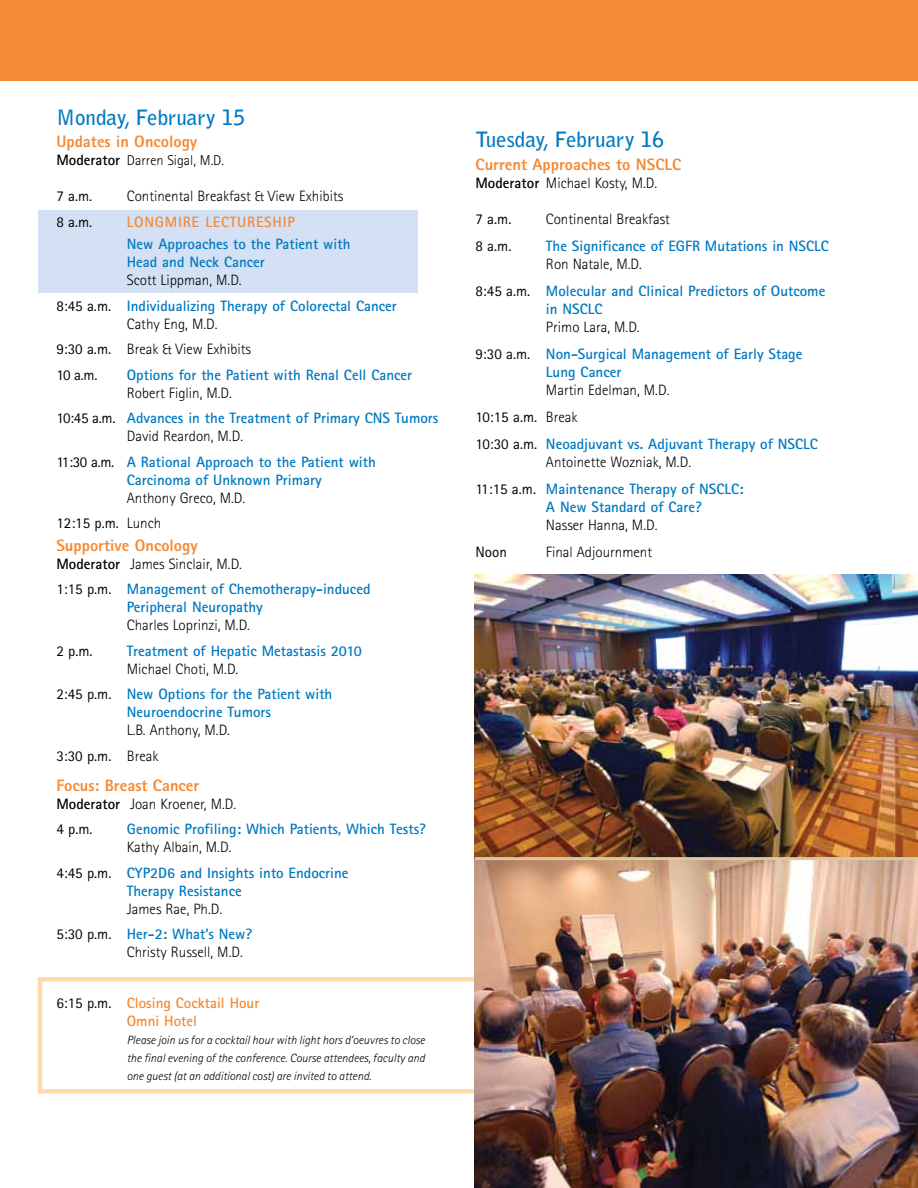
<style>
.page{position:relative;width:918px;height:1188px;background:#fff}
.page>*{position:absolute;margin:0;border:0;box-sizing:border-box;transform-origin:0 0}
.t1{font:700 21px "Bell Gothic";color:#0079c1}
.t2{font:800 16.5px "Rotis Sans Serif";color:#f68933}
.t3{font:700 15px/25.5px "Rotis Sans Serif";color:#0079c1}
.t4{font:300 15px/25.5px "Rotis Sans Serif";color:#000}
.t5{font:700 15px/18px "Rotis Sans Serif";color:#f68933;text-align:center}
.t6{font:15px "Rotis Sans Serif";color:#000}
.t7{font:700 15px "Rotis Sans Serif";letter-spacing:.05em;color:#f68933}
.t8{font:300 14.25px "Rotis Sans Serif";color:#000}
.t9{font:italic 300 12px/18px "Rotis Sans Serif";color:#000;text-align:justify}
.s1{font-weight:700;font-size:15px}
.s2{font-weight:300;color:#000}
.s3{font-weight:400;color:#000}
.s4{font-weight:400}
.s5{color:#000}
.s6{font-weight:700}
</style>
<div class="page">
<div style="left:38px;top:210px;width:379px;height:82px;background:#d4e0f3"></div>
<div style="left:38px;top:977px;width:451px;height:117px;border:4px solid #ffdbaa"></div>
<div style="left:0;top:0;width:918px;height:80px;background:#f68933"></div>
<img style="left:475px;top:575px;width:443px;height:282px">
<img style="left:475px;top:860px;width:443px;height:328px">
<hr style="left:475px;top:857px;width:443px;height:3px;background:#d5cc9c">
<h1 class="t1" style="left:56px;top:104px;width:190px">Monday, February 15</h1>
<p class="t2" style="left:56px;top:131px;width:142px">Updates in Oncology</p>
<p class="t8" style="left:56px;top:152px;width:169px"><span class="s1">Moderator</span> Darren Sigal, M.D.</p>
<p class="t6" style="left:56px;top:187px;width:37px">7 a.m.</p>
<p class="t4" style="left:127px;top:183px;width:218px">Continental Breakfast &amp; View Exhibits</p>
<p class="t6" style="left:56px;top:213px;width:37px">8 a.m.</p>
<p class="t7" style="left:127px;top:212px;width:170px">LONGMIRE LECTURESHIP</p>
<p class="t3" style="left:127px;top:235px;width:225px;line-height:18px">New Approaches to the Patient with<br>Head and Neck Cancer</p>
<p class="t3" style="left:56px;top:267px;width:342px;text-indent:70px"><span class="s2">Scott Lippman, M.D.<br></span><span class="s3">8:45 a.m.</span> Individualizing Therapy of Colorectal Cancer</p>
<p class="t4" style="left:56px;top:311px;width:196px;text-indent:70px">Cathy Eng, M.D.<br><span class="s4">9:30 a.m.</span> Break &amp; View Exhibits<br><span class="s4">10 a.m.</span></p>
<p class="t3" style="left:127px;top:362px;width:287px">Options for the Patient with Renal Cell Cancer</p>
<p class="t3" style="left:56px;top:380px;width:384px;text-indent:70px"><span class="s2">Robert Figlin, M.D.<br></span><span class="s3">10:45 a.m.</span> Advances in the Treatment of Primary CNS Tumors</p>
<p class="t3" style="left:56px;top:423px;width:321px;text-indent:70px"><span class="s2">David Reardon, M.D.<br></span><span class="s3">11:30 a.m.</span> A Rational Approach to the Patient with</p>
<p class="t3" style="left:127px;top:467px;width:196px">Carcinoma of Unknown Primary</p>
<p class="t4" style="left:56px;top:485px;width:190px;text-indent:70px">Anthony Greco, M.D.<br><span class="s4">12:15 p.m.</span> Lunch</p>
<p class="t2" style="left:56px;top:535px;width:143px">Supportive Oncology</p>
<p class="t3" style="left:56px;top:551px;width:316px"><span class="s5">Moderator</span> <span class="s2">James Sinclair, M.D.<br></span><span class="s3">1:15 p.m.</span> Management of Chemotherapy-induced</p>
<p class="t3" style="left:127px;top:594px;width:137px">Peripheral Neuropathy</p>
<p class="t4" style="left:127px;top:612px;width:125px">Charles Loprinzi, M.D.</p>
<p class="t6" style="left:56px;top:642px;width:38px">2 p.m.</p>
<p class="t3" style="left:127px;top:638px;width:237px">Treatment of Hepatic Metastasis 2010</p>
<p class="t3" style="left:56px;top:656px;width:278px;text-indent:70px"><span class="s2">Michael Choti, M.D.<br></span><span class="s3">2:45 p.m.</span> New Options for the Patient with</p>
<p class="t3" style="left:127px;top:699px;width:146px">Neuroendocrine Tumors</p>
<p class="t4" style="left:56px;top:717px;width:175px;text-indent:70px">L.B. Anthony, M.D.<br><span class="s4">3:30 p.m.</span> Break</p>
<p class="t2" style="left:56px;top:775px;width:145px">Focus: Breast Cancer</p>
<p class="t4" style="left:56px;top:791px;width:181px"><span class="s6">Moderator</span> Joan Kroener, M.D.<br><span class="s4">4 p.m.</span></p>
<p class="t3" style="left:127px;top:816px;width:301px">Genomic Profiling: Which Patients, Which Tests?</p>
<p class="t3" style="left:56px;top:834px;width:294px;text-indent:70px"><span class="s2">Kathy Albain, M.D.<br></span><span class="s3">4:45 p.m.</span> CYP2D6 and Insights into Endocrine</p>
<p class="t3" style="left:127px;top:878px;width:116px">Therapy Resistance</p>
<p class="t3" style="left:56px;top:896px;width:197px;text-indent:70px"><span class="s2">James Rae, Ph.D.<br></span><span class="s3">5:30 p.m.</span> Her-2: What’s New?</p>
<p class="t4" style="left:127px;top:939px;width:117px">Christy Russell, M.D.</p>
<p class="t5" style="left:56px;top:994px;width:205px"><span class="s3">6:15 p.m.</span> Closing Cocktail Hour<br>Omni Hotel</p>
<p class="t9" style="left:127px;top:1031px;width:300px">Please join us for a cocktail hour with light hors d’oeuvres to close the final evening of the conference. Course attendees, faculty and one guest (at an additional cost) are invited to attend.</p>
<h1 class="t1" style="left:475px;top:127px;width:190px">Tuesday, February 16</h1>
<p class="t2" style="left:475px;top:154px;width:190px">Current Approaches to NSCLC</p>
<p class="t4" style="left:475px;top:170px;width:183px"><span class="s6">Moderator</span> Michael Kosty, M.D.</p>
<p class="t6" style="left:475px;top:210px;width:37px">7 a.m.</p>
<p class="t4" style="left:546px;top:206px;width:125px">Continental Breakfast</p>
<p class="t6" style="left:475px;top:237px;width:37px">8 a.m.</p>
<p class="t3" style="left:546px;top:233px;width:284px">The Significance of EGFR Mutations in NSCLC</p>
<p class="t3" style="left:475px;top:250px;width:351px;line-height:27px;text-indent:70px"><span class="s2">Ron Natale, M.D.<br></span><span class="s3">8:45 a.m.</span> Molecular and Clinical Predictors of Outcome</p>
<p class="t3" style="left:546px;top:296px;width:58px">in NSCLC</p>
<p class="t3" style="left:475px;top:313px;width:328px;line-height:27px;text-indent:70px"><span class="s2">Primo Lara, M.D.<br></span><span class="s3">9:30 a.m.</span> Non-Surgical Management of Early Stage</p>
<p class="t3" style="left:546px;top:359px;width:77px">Lung Cancer</p>
<p class="t3" style="left:475px;top:376px;width:344px;line-height:27px;text-indent:70px"><span class="s2">Martin Edelman, M.D.<br></span><span class="s3">10:15 a.m.</span> <span class="s2">Break<br></span><span class="s3">10:30 a.m.</span> Neoadjuvant vs. Adjuvant Therapy of NSCLC</p>
<p class="t3" style="left:475px;top:448px;width:270px;line-height:27px;text-indent:70px"><span class="s2">Antoinette Wozniak, M.D.<br></span><span class="s3">11:15 a.m.</span> Maintenance Therapy of NSCLC:</p>
<p class="t3" style="left:546px;top:494px;width:157px">A New Standard of Care?</p>
<p class="t4" style="left:546px;top:512px;width:113px">Nasser Hanna, M.D.</p>
<p class="t6" style="left:475px;top:543px;width:33px">Noon</p>
<p class="t4" style="left:546px;top:539px;width:108px">Final Adjournment</p>
</div>
